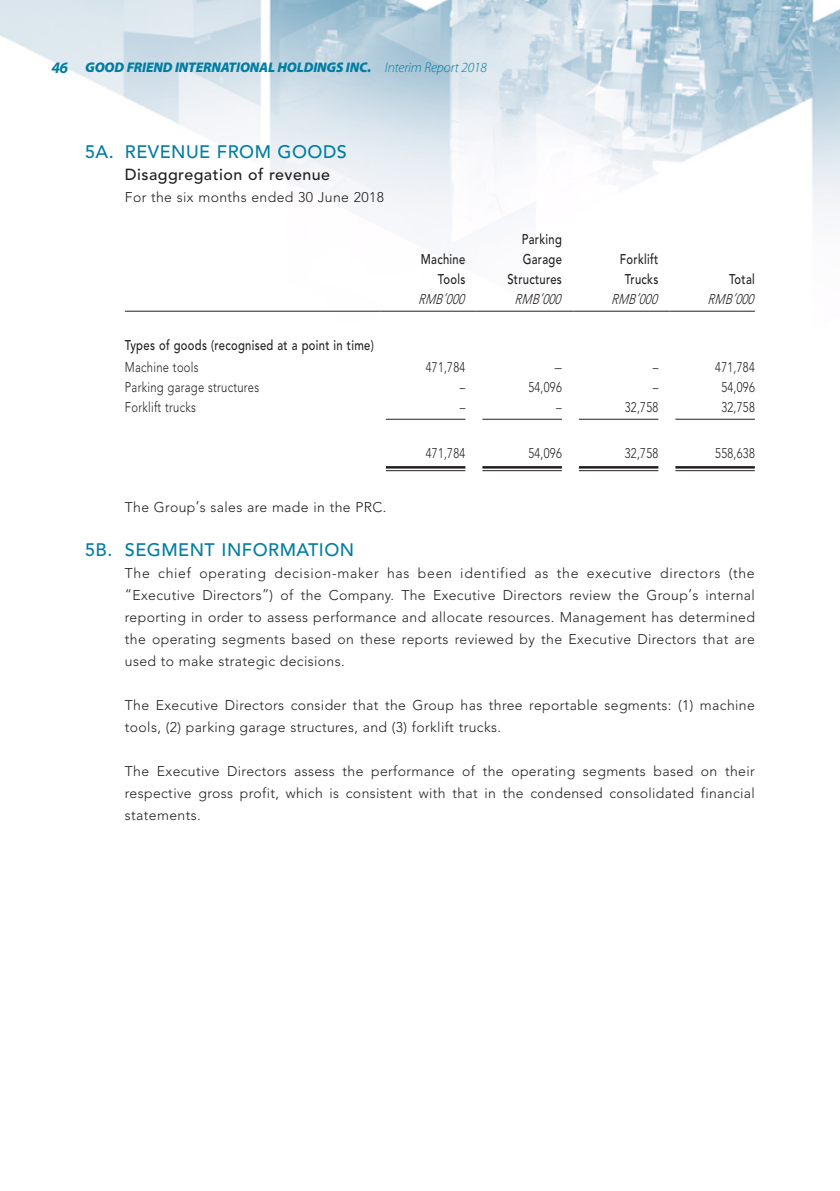
<style>
.page{position:relative;width:840px;height:1191px;background:#fff}
.page>*{position:absolute;margin:0;border:0;box-sizing:border-box;transform-origin:0 0}
.Notes_HD1{font:500 18px "Avenir LT Std";letter-spacing:.03em;color:#007da1}
.Notes_HD2{font:500 16px "Avenir LT Std";letter-spacing:.03em;color:#231f20}
.Notes{font:300 14px/22px "Avenir LT Std";letter-spacing:.025em;color:#231f20;text-align:justify}
.Notes-2{font:300 14px "Avenir LT Std";letter-spacing:.025em;color:#231f20;scale:.8 1}
.Notes-3{font:500 14px "Avenir LT Std";letter-spacing:.03em;color:#231f20;scale:.8 1}
.t1{font:italic 900 14px "Myriad Pro";letter-spacing:-.015em;color:#007da1}
.Notes-4{font:italic 300 14px "Avenir LT Std";color:#231f20;scale:.8 1}
.s1{font-weight:700;font-size:16px}
.s2{font-weight:300}
</style>
<div class="page">
<img style="left:0;top:0;width:839px;height:312px">
<hr style="left:125px;top:311px;width:255px;height:1px;background:#231f20">
<hr style="left:380px;top:311px;width:96px;height:1px;background:#231f20">
<hr style="left:476px;top:311px;width:97px;height:1px;background:#231f20">
<hr style="left:573px;top:311px;width:96px;height:1px;background:#231f20">
<hr style="left:669px;top:311px;width:85px;height:1px;background:#231f20">
<hr style="left:386px;top:419px;width:79px;height:1px;background:#231f20">
<hr style="left:482px;top:419px;width:79px;height:1px;background:#231f20">
<hr style="left:578px;top:419px;width:80px;height:1px;background:#231f20">
<hr style="left:675px;top:419px;width:79px;height:1px;background:#231f20">
<hr style="left:386px;top:466px;width:79px;height:2px;background:#231f20">
<hr style="left:386px;top:470px;width:79px;height:1px;background:#231f20">
<hr style="left:482px;top:466px;width:79px;height:2px;background:#231f20">
<hr style="left:482px;top:470px;width:79px;height:1px;background:#231f20">
<hr style="left:578px;top:466px;width:80px;height:2px;background:#231f20">
<hr style="left:578px;top:470px;width:80px;height:1px;background:#231f20">
<hr style="left:675px;top:466px;width:79px;height:2px;background:#231f20">
<hr style="left:675px;top:470px;width:79px;height:1px;background:#231f20">
<p class="t1" style="left:51px;top:58px;width:436px"><span class="s1">46</span> GOOD FRIEND INTERNATIONAL HOLDINGS INC. <span class="s2">Interim Report 2018</span></p>
<p class="Notes_HD1" style="left:85px;top:141px;width:263px">5A. REVENUE FROM GOODS</p>
<p class="Notes_HD2" style="left:125px;top:165px;width:206px">Disaggregation of revenue</p>
<p class="Notes" style="left:125px;top:186px;width:260px">For the six months ended 30 June 2018</p>
<p class="Notes-3" style="left:420px;top:251px;width:57px">Machine</p>
<p class="Notes-3" style="left:437px;top:271px;width:36px">Tools</p>
<p class="Notes-3" style="left:521px;top:231px;width:52px">Parking</p>
<p class="Notes-3" style="left:522px;top:251px;width:50px">Garage</p>
<p class="Notes-3" style="left:507px;top:271px;width:70px">Structures</p>
<p class="Notes-3" style="left:619px;top:251px;width:50px">Forklift</p>
<p class="Notes-3" style="left:624px;top:271px;width:43px">Trucks</p>
<p class="Notes-3" style="left:728px;top:271px;width:34px">Total</p>
<p class="Notes-4" style="left:418px;top:291px;width:64px">RMB’000</p>
<p class="Notes-4" style="left:514px;top:291px;width:64px">RMB’000</p>
<p class="Notes-4" style="left:610px;top:291px;width:64px">RMB’000</p>
<p class="Notes-4" style="left:707px;top:291px;width:64px">RMB’000</p>
<p class="Notes-3" style="left:125px;top:337px;width:312px">Types of goods (recognised at a point in time)</p>
<p class="Notes-2" style="left:125px;top:359px;width:94px">Machine tools</p>
<p class="Notes-2" style="left:425px;top:359px;width:51px">471,784</p>
<p class="Notes" style="left:554px;top:356px;width:8px">–</p>
<p class="Notes-2" style="left:652px;top:359px;width:8px">–</p>
<p class="Notes-2" style="left:714px;top:359px;width:51px">471,784</p>
<p class="Notes-2" style="left:125px;top:379px;width:169px">Parking garage structures</p>
<p class="Notes-2" style="left:459px;top:379px;width:8px">–</p>
<p class="Notes-2" style="left:528px;top:379px;width:43px">54,096</p>
<p class="Notes-2" style="left:652px;top:379px;width:8px">–</p>
<p class="Notes-2" style="left:721px;top:379px;width:43px">54,096</p>
<p class="Notes-2" style="left:125px;top:399px;width:90px">Forklift trucks</p>
<p class="Notes-2" style="left:459px;top:399px;width:8px">–</p>
<p class="Notes-2" style="left:556px;top:399px;width:8px">–</p>
<p class="Notes-2" style="left:624px;top:399px;width:43px">32,758</p>
<p class="Notes-2" style="left:721px;top:399px;width:43px">32,758</p>
<p class="Notes-2" style="left:425px;top:445px;width:51px">471,784</p>
<p class="Notes-2" style="left:528px;top:445px;width:43px">54,096</p>
<p class="Notes-2" style="left:624px;top:445px;width:43px">32,758</p>
<p class="Notes-2" style="left:714px;top:445px;width:51px">558,638</p>
<p class="Notes" style="left:125px;top:496px;width:263px">The Group’s sales are made in the PRC.</p>
<p class="Notes_HD1" style="left:85px;top:539px;width:270px">5B. SEGMENT INFORMATION</p>
<p class="Notes" style="left:125px;top:562px;width:631px">The chief operating decision-maker has been identified as the executive directors (the “Executive Directors”) of the Company. The Executive Directors review the Group’s internal reporting in order to assess performance and allocate resources. Management has determined the operating segments based on these reports reviewed by the Executive Directors that are used to make strategic decisions.</p>
<p class="Notes" style="left:125px;top:694px;width:631px">The Executive Directors consider that the Group has three reportable segments: (1) machine tools, (2) parking garage structures, and (3) forklift trucks.</p>
<p class="Notes" style="left:125px;top:760px;width:631px">The Executive Directors assess the performance of the operating segments based on their respective gross profit, which is consistent with that in the condensed consolidated financial statements.</p>
</div>
